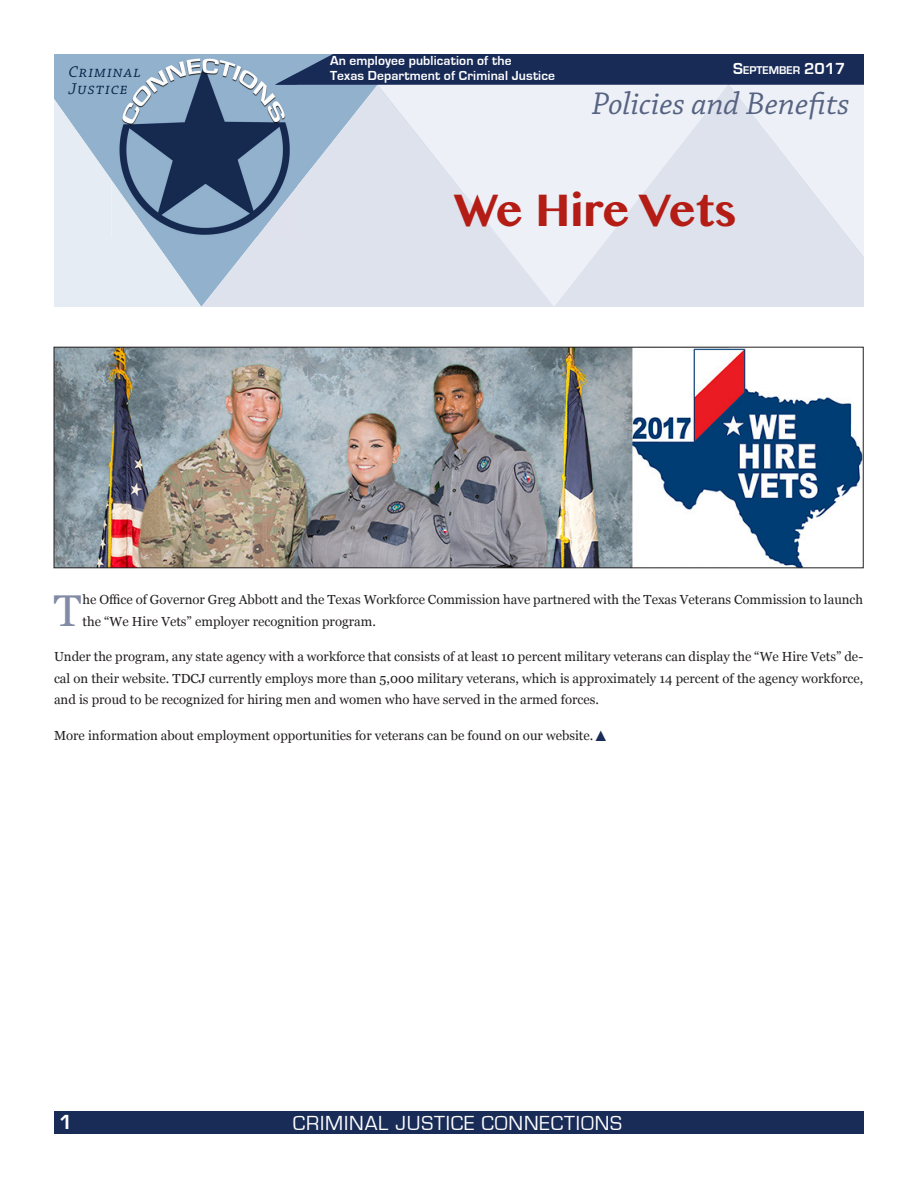
<style>
.page{position:relative;width:918px;height:1188px;background:#fff}
.page>*{position:absolute;margin:0;border:0;box-sizing:border-box;transform-origin:0 0}
.Headline{font:700 45px "Lao MN";letter-spacing:-.01em;color:#b41d15}
.article_body_text{font:44.55px "Georgia";color:#828ba5}
.Section_Header{font:italic 33px "Chaparral Pro";color:#576382}
.t1{font:21px "Eurostile";letter-spacing:.04em;color:#fff}
.t2{font:700 21px "Eurostile";color:#fff}
.t3{font:italic 16.5px "Chaparral Pro";letter-spacing:.07em;color:#07274b}
.t4{font:700 13.5px "Eurostile";letter-spacing:.01em;color:#fff}
.article_body_text-2{font:13.2px/21.8px "Georgia";color:#231f20}
.t5{font:700 11.55px "Eurostile";color:#fff}
.s1{font-size:16.5px}
.s2{font-family:"Arial";font-size:15px;color:#192c57}
</style>
<div class="page">
<div style="left:54px;top:54px;width:57px;height:45px;background:#91b1cd"></div>
<img style="left:111px;top:54px;width:164px;height:45px">
<svg style="left:54px;top:99px;width:147px;height:208px;background:#a9bbcd"></svg>
<img style="left:111px;top:180px;width:41px;height:57px">
<svg style="left:201px;top:86px;width:74px;height:221px;background:#7b90ac"></svg>
<svg style="left:275px;top:54px;width:589px;height:253px;background:#c7cedc"></svg>
<img style="left:257px;top:187px;width:40px;height:50px">
<div style="left:54px;top:1112px;width:810px;height:22px;background:#192c57"></div>
<img style="left:56px;top:349px;width:806px;height:217px">
<div style="left:54px;top:347px;width:810px;height:221px;border:1px solid #231f20"></div>
<p class="t3" style="left:68px;top:63px;width:74px">Criminal</p>
<p class="t3" style="left:68px;top:80px;width:61px">Justice</p>
<p class="t4" style="left:330px;top:53px;width:183px">An employee publication of the</p>
<p class="t4" style="left:330px;top:68px;width:227px">Texas Department of Criminal Justice</p>
<p class="t5" style="left:733px;top:64px;width:114px"><span class="s1">S</span>EPTEMBER <span class="s1">2017</span></p>
<p class="Section_Header" style="left:592px;top:85px;width:259px">Policies and Benefits</p>
<p class="Headline" style="left:454px;top:180px;width:284px">We Hire Vets</p>
<p class="article_body_text" style="left:54px;top:578px;width:29px">T</p>
<p class="article_body_text-2" style="left:83px;top:588px;width:782px">he Office of Governor Greg Abbott and the Texas Workforce Commission have partnered with the Texas Veterans Commission to launch the “We Hire Vets” employer recognition program.</p>
<p class="article_body_text-2" style="left:54px;top:645px;width:811px;text-align:justify">Under the program, any state agency with a workforce that consists of at least 10 percent military veterans can display the “We Hire Vets” de&shy;cal on their website. TDCJ currently employs more than 5,000 military veterans, which is approximately 14 percent of the agency workforce, and is proud to be recognized for hiring men and women who have served in the armed forces.</p>
<p class="article_body_text-2" style="left:54px;top:724px;width:556px">More information about employment opportunities for veterans can be found on our website.<span class="s2">▲</span></p>
<p class="t2" style="left:59px;top:1111px;width:15px">1</p>
<p class="t1" style="left:293px;top:1112px;width:331px">CRIMINAL JUSTICE CONNECTIONS</p>
</div>
